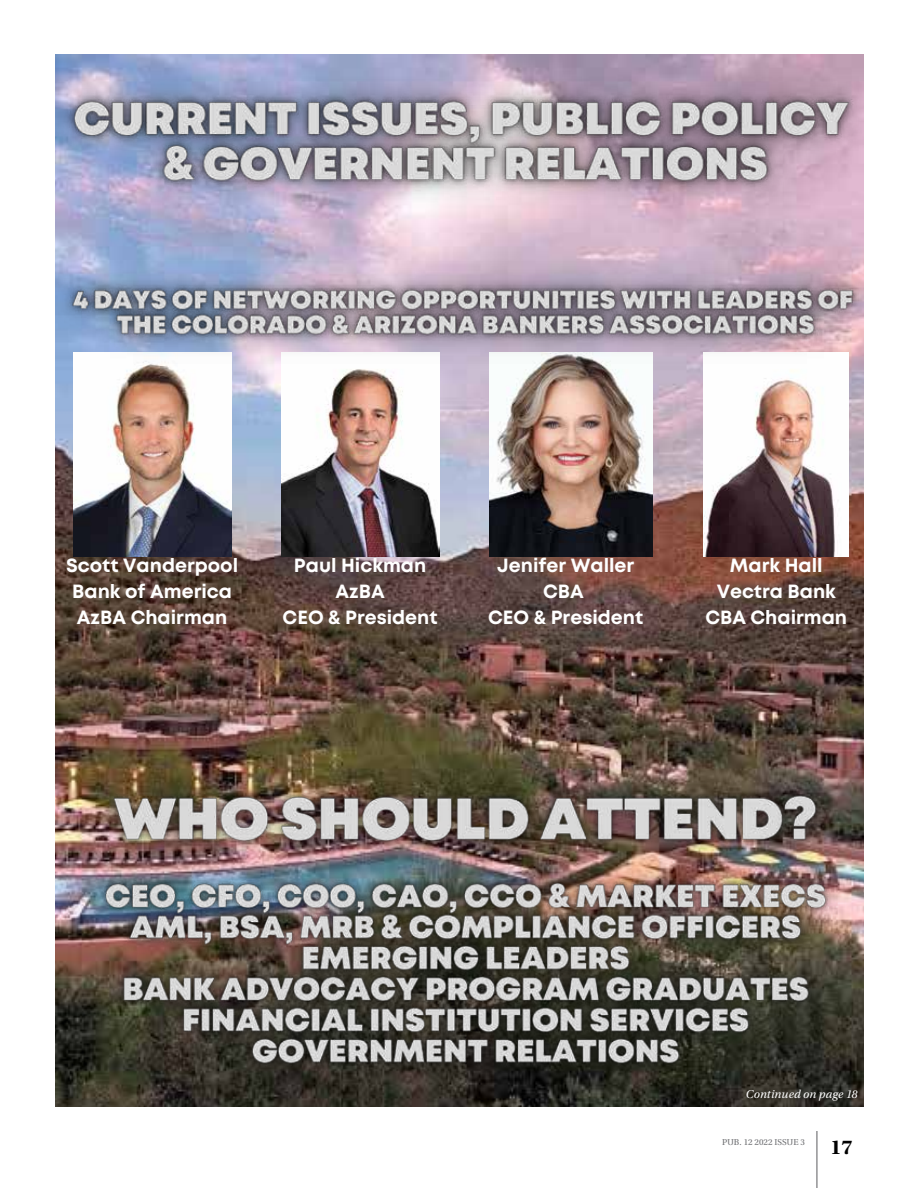
<style>
.page{position:relative;width:918px;height:1188px;background:#fff}
.page>*{position:absolute;margin:0;border:0;box-sizing:border-box;transform-origin:0 0}
.t1{font:700 21px "Utopia Std";color:#000}
.t2{font:700 19.05px/26px "Mont";color:#fff;text-align:center}
.t3{font:italic 12px "Utopia Std";letter-spacing:.015em;color:#fff}
.t4{font:9px "Utopia Std";letter-spacing:.01em;color:#6f7073}
</style>
<div class="page">
<hr style="left:816px;top:1131px;width:1px;height:57px;background:#6d6e71">
<img style="left:56px;top:391px;width:808px;height:716px">
<img style="left:73px;top:391px;width:158px;height:165px">
<img style="left:282px;top:391px;width:157px;height:165px">
<img style="left:703px;top:391px;width:146px;height:165px">
<img style="left:490px;top:391px;width:162px;height:165px">
<img style="left:68px;top:695px;width:795px;height:412px">
<img style="left:56px;top:54px;width:808px;height:337px">
<p class="t2" style="left:66px;top:553px;width:174px">Scott Vanderpool<br>Bank of America<br>AzBA Chairman</p>
<p class="t2" style="left:283px;top:553px;width:157px">Paul Hickman<br>AzBA<br>CEO &amp; President</p>
<p class="t2" style="left:488px;top:553px;width:157px">Jenifer Waller<br>CBA<br>CEO &amp; President</p>
<p class="t2" style="left:705px;top:553px;width:143px">Mark Hall<br>Vectra Bank<br>CBA Chairman</p>
<p class="t3" style="left:746px;top:1087px;width:113px">Continued on page 18</p>
<p class="t4" style="left:722px;top:1137px;width:84px">PUB. 12 2022 ISSUE 3</p>
<p class="t1" style="left:830px;top:1135px;width:24px">17</p>
</div>
